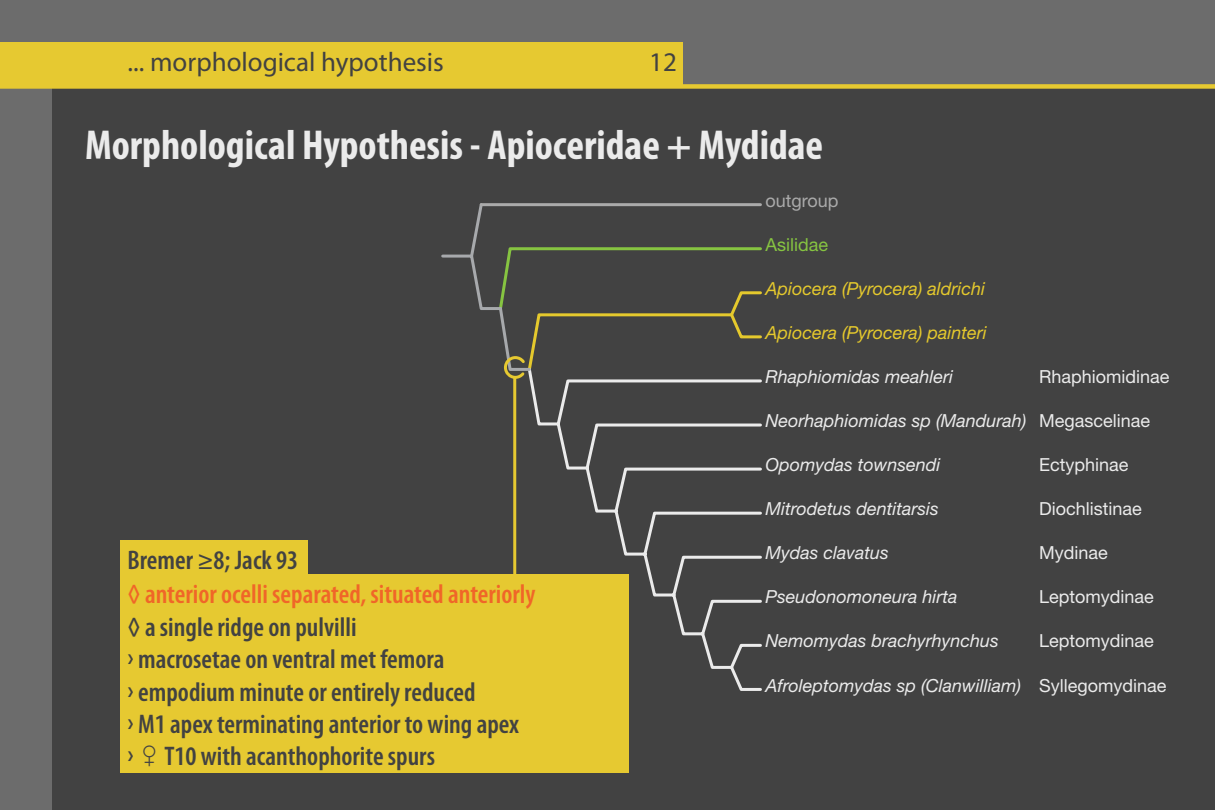
<style>
.page{position:relative;width:1215px;height:810px;background:#424242}
.page>*{position:absolute;margin:0;border:0;box-sizing:border-box;transform-origin:0 0}
.t1{font:700 condensed 42px "Myriad Pro";color:#ebebeb}
.t2{font:600 condensed 27px/32.4px "Myriad Pro";color:#424242}
.t3{font:600 condensed 27px "Myriad Pro";color:#f06628}
.t4{font:27px "Myriad Pro";color:#424242}
.t5{font:italic 18px "Helvetica Neue";color:#ebebeb}
.t6{font:18px "Helvetica Neue";color:#ebebeb}
.t7{font:italic 18px "Helvetica Neue";color:#e5c92d}
.t8{font:18px "Helvetica Neue";color:#aaa}
.t9{font:18px "Helvetica Neue";color:#86c441}
.s1{font-family:"Universal Newswith Comm Pi";font-weight:400;font-stretch:normal}
</style>
<div class="page">
<div style="left:0;top:0;width:51px;height:810px;background:#6c6c6c"></div>
<div style="left:0;top:0;width:1215px;height:85px;background:#6c6c6c"></div>
<div style="left:0;top:84px;width:1215px;height:5px;background:#e6c931"></div>
<div style="left:0;top:43px;width:682px;height:42px;background:#e6c931"></div>
<svg style="left:555px;top:427px;width:207px;height:264px"></svg>
<div style="left:121px;top:575px;width:508px;height:198px;background:#e6c931"></div>
<svg style="left:441px;top:203px;width:321px;height:224px"></svg>
<hr style="left:513px;top:378px;width:3px;height:197px;background:#e6c931">
<div style="left:121px;top:541px;width:187px;height:34px;background:#e6c931"></div>
<h2 class="t4" style="left:128px;top:46px;width:318px">... morphological hypothesis</h2>
<h2 class="t4" style="left:649px;top:46px;width:13px">12</h2>
<h1 class="t1" style="left:85px;top:119px;width:740px">Morphological Hypothesis - Apioceridae + Mydidae</h1>
<h2 class="t2" style="left:128px;top:543px;width:172px">Bremer ≥8; Jack 93</h2>
<h2 class="t3" style="left:128px;top:578px;width:409px">◊ anterior ocelli separated, situated anteriorly</h2>
<h2 class="t2" style="left:128px;top:610px;width:393px">◊ a single ridge on pulvilli<br>› macrosetae on ventral met femora<br>› empodium minute or entirely reduced<br>› M1 apex terminating anterior to wing apex › <span class="s1">/</span> T10 with acanthophorite spurs</h2>
<p class="t8" style="left:765px;top:190px;width:75px">outgroup</p>
<p class="t9" style="left:765px;top:234px;width:64px">Asilidae</p>
<p class="t7" style="left:765px;top:278px;width:221px">Apiocera (Pyrocera) aldrichi</p>
<p class="t7" style="left:765px;top:322px;width:223px">Apiocera (Pyrocera) painteri</p>
<p class="t5" style="left:765px;top:366px;width:189px">Rhaphiomidas meahleri</p>
<p class="t5" style="left:765px;top:410px;width:263px">Neorhaphiomidas sp (Mandurah)</p>
<p class="t5" style="left:765px;top:454px;width:177px">Opomydas townsendi</p>
<p class="t5" style="left:765px;top:498px;width:175px">Mitrodetus dentitarsis</p>
<p class="t5" style="left:765px;top:542px;width:125px">Mydas clavatus</p>
<p class="t5" style="left:765px;top:586px;width:194px">Pseudonomoneura hirta</p>
<p class="t5" style="left:765px;top:630px;width:235px">Nemomydas brachyrhynchus</p>
<p class="t5" style="left:765px;top:674px;width:257px">Afroleptomydas sp (Clanwilliam)</p>
<p class="t6" style="left:1039px;top:366px;width:132px">Rhaphiomidinae</p>
<p class="t6" style="left:1039px;top:410px;width:113px">Megascelinae</p>
<p class="t6" style="left:1039px;top:454px;width:91px">Ectyphinae</p>
<p class="t6" style="left:1039px;top:498px;width:104px">Diochlistinae</p>
<p class="t6" style="left:1039px;top:542px;width:70px">Mydinae</p>
<p class="t6" style="left:1039px;top:586px;width:116px">Leptomydinae</p>
<p class="t6" style="left:1039px;top:630px;width:116px">Leptomydinae</p>
<p class="t6" style="left:1039px;top:674px;width:129px">Syllegomydinae</p>
</div>
